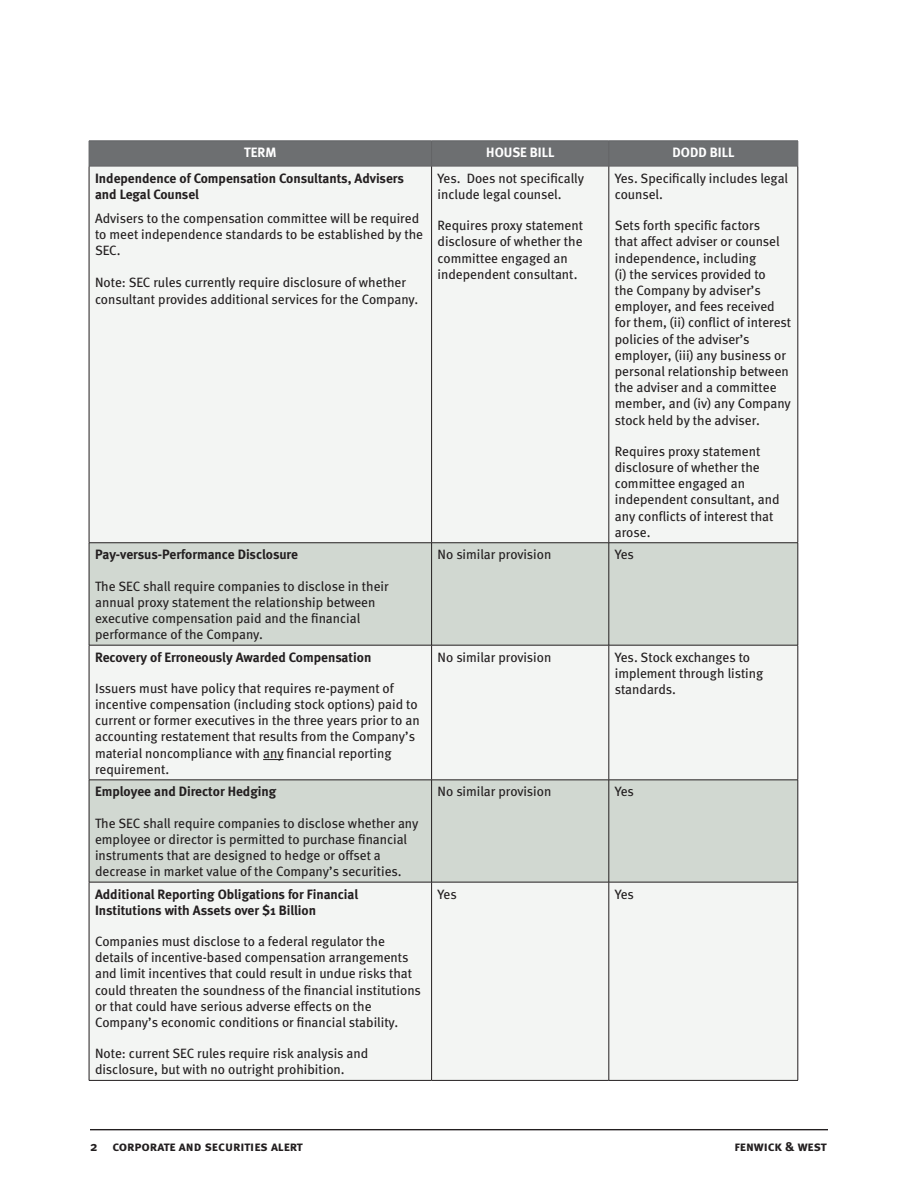
<style>
.page{position:relative;width:918px;height:1188px;background:#fff}
.page>*{position:absolute;margin:0;border:0;box-sizing:border-box;transform-origin:0 0}
.t1{font:13.5px/16.2px "Meta";color:#231f20}
.t2{font:700 13.5px/16.2px "Meta";color:#231f20}
.t3{font:13.5px "Meta Bold Caps";letter-spacing:-.005em;color:#231f20}
.t4{font:700 13.5px "Meta";color:#fff}
</style>
<div class="page">
<hr style="left:90px;top:1130px;width:738px;height:1px;background:#231f20">
<hr style="left:90px;top:1129px;width:738px;height:1px;background:#231f20">
<div style="left:90px;top:167px;width:708px;height:913px;background:#f3f5f3"></div>
<svg style="left:90px;top:543px;width:708px;height:339px;fill:#d1d8d1"></svg>
<div style="left:89px;top:141px;width:710px;height:25px;background:#6d6f71"></div>
<hr style="left:89px;top:166px;width:343px;height:1px;background:#636466">
<hr style="left:432px;top:166px;width:177px;height:1px;background:#636466">
<hr style="left:609px;top:166px;width:189px;height:1px;background:#636466">
<hr style="left:89px;top:166px;width:1px;height:377px;background:#231f20">
<hr style="left:431px;top:166px;width:1px;height:377px;background:#231f20">
<hr style="left:609px;top:166px;width:1px;height:377px;background:#231f20">
<hr style="left:798px;top:166px;width:1px;height:377px;background:#231f20">
<hr style="left:89px;top:542px;width:343px;height:1px;background:#231f20">
<hr style="left:89px;top:543px;width:1px;height:102px;background:#231f20">
<hr style="left:432px;top:542px;width:177px;height:1px;background:#231f20">
<hr style="left:431px;top:543px;width:1px;height:102px;background:#231f20">
<hr style="left:609px;top:542px;width:189px;height:1px;background:#231f20">
<hr style="left:609px;top:543px;width:1px;height:102px;background:#231f20">
<hr style="left:798px;top:543px;width:1px;height:102px;background:#231f20">
<hr style="left:89px;top:645px;width:343px;height:1px;background:#231f20">
<hr style="left:89px;top:645px;width:1px;height:135px;background:#231f20">
<hr style="left:432px;top:645px;width:177px;height:1px;background:#231f20">
<hr style="left:431px;top:645px;width:1px;height:135px;background:#231f20">
<hr style="left:609px;top:645px;width:189px;height:1px;background:#231f20">
<hr style="left:609px;top:645px;width:1px;height:135px;background:#231f20">
<hr style="left:798px;top:645px;width:1px;height:135px;background:#231f20">
<hr style="left:89px;top:780px;width:343px;height:1px;background:#231f20">
<hr style="left:89px;top:780px;width:1px;height:102px;background:#231f20">
<hr style="left:432px;top:780px;width:177px;height:1px;background:#231f20">
<hr style="left:431px;top:780px;width:1px;height:102px;background:#231f20">
<hr style="left:609px;top:780px;width:189px;height:1px;background:#231f20">
<hr style="left:609px;top:780px;width:1px;height:102px;background:#231f20">
<hr style="left:798px;top:780px;width:1px;height:102px;background:#231f20">
<hr style="left:89px;top:882px;width:343px;height:1px;background:#231f20">
<hr style="left:89px;top:882px;width:1px;height:198px;background:#231f20">
<hr style="left:432px;top:882px;width:177px;height:1px;background:#231f20">
<hr style="left:431px;top:882px;width:1px;height:198px;background:#231f20">
<hr style="left:609px;top:882px;width:189px;height:1px;background:#231f20">
<hr style="left:609px;top:882px;width:1px;height:198px;background:#231f20">
<hr style="left:798px;top:882px;width:1px;height:198px;background:#231f20">
<hr style="left:89px;top:1080px;width:343px;height:1px;background:#231f20">
<hr style="left:432px;top:1080px;width:177px;height:1px;background:#231f20">
<hr style="left:609px;top:1080px;width:189px;height:1px;background:#231f20">
<svg style="left:263px;top:759px;width:21px;height:1px"></svg>
<p class="t4" style="left:244px;top:145px;width:34px">TERM</p>
<p class="t4" style="left:486px;top:145px;width:70px">HOUSE BILL</p>
<p class="t4" style="left:673px;top:145px;width:63px">DODD BILL</p>
<p class="t2" style="left:95px;top:170px;width:310px">Independence of Compensation Consultants, Advisers and Legal Counsel</p>
<p class="t1" style="left:95px;top:210px;width:330px">Advisers to the compensation committee will be required to meet independence standards to be established by the<br>SEC.</p>
<p class="t1" style="left:95px;top:274px;width:325px">Note: SEC rules currently require disclosure of whether consultant provides additional services for the Company.</p>
<p class="t1" style="left:615px;top:170px;width:175px">Yes. Specifically includes legal counsel.</p>
<p class="t1" style="left:615px;top:217px;width:178px">Sets forth specific factors<br>that affect adviser or counsel independence, including<br>(i) the services provided to<br>the Company by adviser’s employer, and fees received for them, (ii) conflict of interest policies of the adviser’s employer, (iii) any business or personal relationship between the adviser and a committee member, and (iv) any Company stock held by the adviser.</p>
<p class="t1" style="left:615px;top:443px;width:166px">Requires proxy statement disclosure of whether the committee engaged an independent consultant, and any conflicts of interest that arose.</p>
<p class="t1" style="left:438px;top:170px;width:148px">Yes. Does not specifically include legal counsel.</p>
<p class="t1" style="left:438px;top:217px;width:147px">Requires proxy statement disclosure of whether the committee engaged an independent consultant.</p>
<p class="t2" style="left:95px;top:546px;width:204px">Pay-versus-Performance Disclosure</p>
<p class="t1" style="left:95px;top:578px;width:295px">The SEC shall require companies to disclose in their annual proxy statement the relationship between executive compensation paid and the financial performance of the Company.</p>
<p class="t2" style="left:95px;top:649px;width:278px">Recovery of Erroneously Awarded Compensation</p>
<p class="t1" style="left:95px;top:680px;width:326px">Issuers must have policy that requires re-payment of incentive compensation (including stock options) paid to current or former executives in the three years prior to an accounting restatement that results from the Company’s material noncompliance with any financial reporting requirement.</p>
<p class="t2" style="left:95px;top:783px;width:183px">Employee and Director Hedging</p>
<p class="t1" style="left:95px;top:815px;width:325px">The SEC shall require companies to disclose whether any employee or director is permitted to purchase financial instruments that are designed to hedge or offset a decrease in market value of the Company’s securities.</p>
<p class="t2" style="left:95px;top:886px;width:265px">Additional Reporting Obligations for Financial<br>Institutions with Assets over $1 Billion</p>
<p class="t1" style="left:95px;top:933px;width:327px">Companies must disclose to a federal regulator the details of incentive-based compensation arrangements and limit incentives that could result in undue risks that could threaten the soundness of the financial institutions or that could have serious adverse effects on the Company’s economic conditions or financial stability.</p>
<p class="t1" style="left:95px;top:1045px;width:275px">Note: current SEC rules require risk analysis and disclosure, but with no outright prohibition.</p>
<p class="t1" style="left:438px;top:546px;width:115px">No similar provision</p>
<p class="t1" style="left:615px;top:546px;width:21px">Yes</p>
<p class="t1" style="left:438px;top:649px;width:115px">No similar provision</p>
<p class="t1" style="left:615px;top:649px;width:150px">Yes. Stock exchanges to implement through listing standards.</p>
<p class="t1" style="left:438px;top:784px;width:115px">No similar provision</p>
<p class="t1" style="left:615px;top:784px;width:21px">Yes</p>
<p class="t1" style="left:438px;top:886px;width:21px">Yes</p>
<p class="t1" style="left:615px;top:886px;width:21px">Yes</p>
<p class="t3" style="left:90px;top:1138px;width:214px">2 corporate and securities alert</p>
<p class="t3" style="left:734px;top:1138px;width:94px">fenwick &amp; west</p>
</div>
